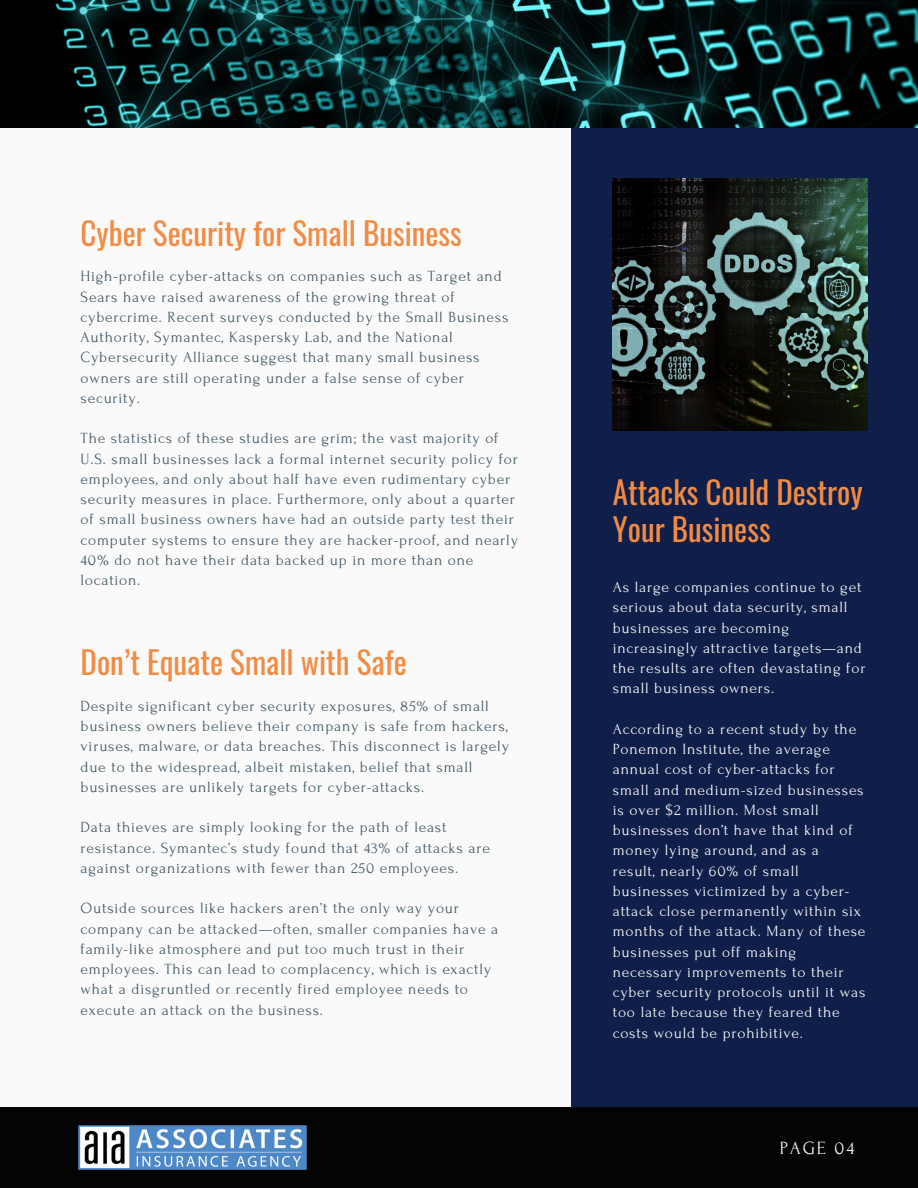
<style>
.page{position:relative;width:918px;height:1188px;background:#fafafa}
.page>*{position:absolute;margin:0;border:0;box-sizing:border-box;transform-origin:0 0}
.t1{font:31.2px "Oswald";color:#f28b43}
.t2{font:18.6px "Forum";letter-spacing:.1em;color:#fafafa}
.t3{font:15.6px/20.2px "Forum";letter-spacing:.05em;color:#435967}
.t4{font:15.6px/20.2px "Forum";letter-spacing:.05em;color:#fafafa}
</style>
<div class="page">
<div style="left:571px;top:65px;width:347px;height:1097px;background:#0f1f4a"></div>
<div style="left:0;top:1107px;width:918px;height:81px;background:#040404"></div>
<img style="left:0;top:0;width:918px;height:127px">
<img style="left:613px;top:178px;width:254px;height:252px">
<img style="left:78px;top:1125px;width:229px;height:45px">
<p class="t1" style="left:81px;top:208px;width:383px">Cyber Security for Small Business</p>
<p class="t3" style="left:81px;top:267px;width:429px">High-profile cyber-attacks on companies such as Target and Sears have raised awareness of the growing threat of cybercrime. Recent surveys conducted by the Small Business Authority, Symantec, Kaspersky Lab, and the National Cybersecurity Alliance suggest that many small business owners are still operating under a false sense of cyber security.</p>
<p class="t3" style="left:81px;top:429px;width:439px">The statistics of these studies are grim; the vast majority of U.S. small businesses lack a formal internet security policy for employees, and only about half have even rudimentary cyber security measures in place. Furthermore, only about a quarter of small business owners have had an outside party test their computer systems to ensure they are hacker-proof, and nearly 40% do not have their data backed up in more than one location.</p>
<p class="t1" style="left:81px;top:638px;width:328px">Don’t Equate Small with Safe</p>
<p class="t3" style="left:81px;top:696px;width:430px">Despite significant cyber security exposures, 85% of small business owners believe their company is safe from hackers, viruses, malware, or data breaches. This disconnect is largely due to the widespread, albeit mistaken, belief that small businesses are unlikely targets for cyber-attacks.</p>
<p class="t3" style="left:81px;top:818px;width:411px">Data thieves are simply looking for the path of least resistance. Symantec’s study found that 43% of attacks are against organizations with fewer than 250 employees.</p>
<p class="t3" style="left:81px;top:899px;width:419px">Outside sources like hackers aren’t the only way your company can be attacked—often, smaller companies have a family-like atmosphere and put too much trust in their employees. This can lead to complacency, which is exactly what a disgruntled or recently fired employee needs to execute an attack on the business.</p>
<p class="t1" style="left:613px;top:468px;width:251px">Attacks Could Destroy</p>
<p class="t1" style="left:613px;top:505px;width:159px">Your Business</p>
<p class="t4" style="left:613px;top:577px;width:254px">As large companies continue to get serious about data security, small businesses are becoming increasingly attractive targets—and the results are often devastating for small business owners.</p>
<p class="t4" style="left:613px;top:719px;width:254px">According to a recent study by the<br>Ponemon Institute, the average annual cost of cyber-attacks for small and medium-sized businesses is over $2 million. Most small businesses don’t have that kind of money lying around, and as a<br>result, nearly 60% of small businesses victimized by a cyber&shy;attack close permanently within six months of the attack. Many of these businesses put off making necessary improvements to their cyber security protocols until it was too late because they feared the costs would be prohibitive.</p>
<p class="t2" style="left:780px;top:1138px;width:76px">PAGE 04</p>
</div>
